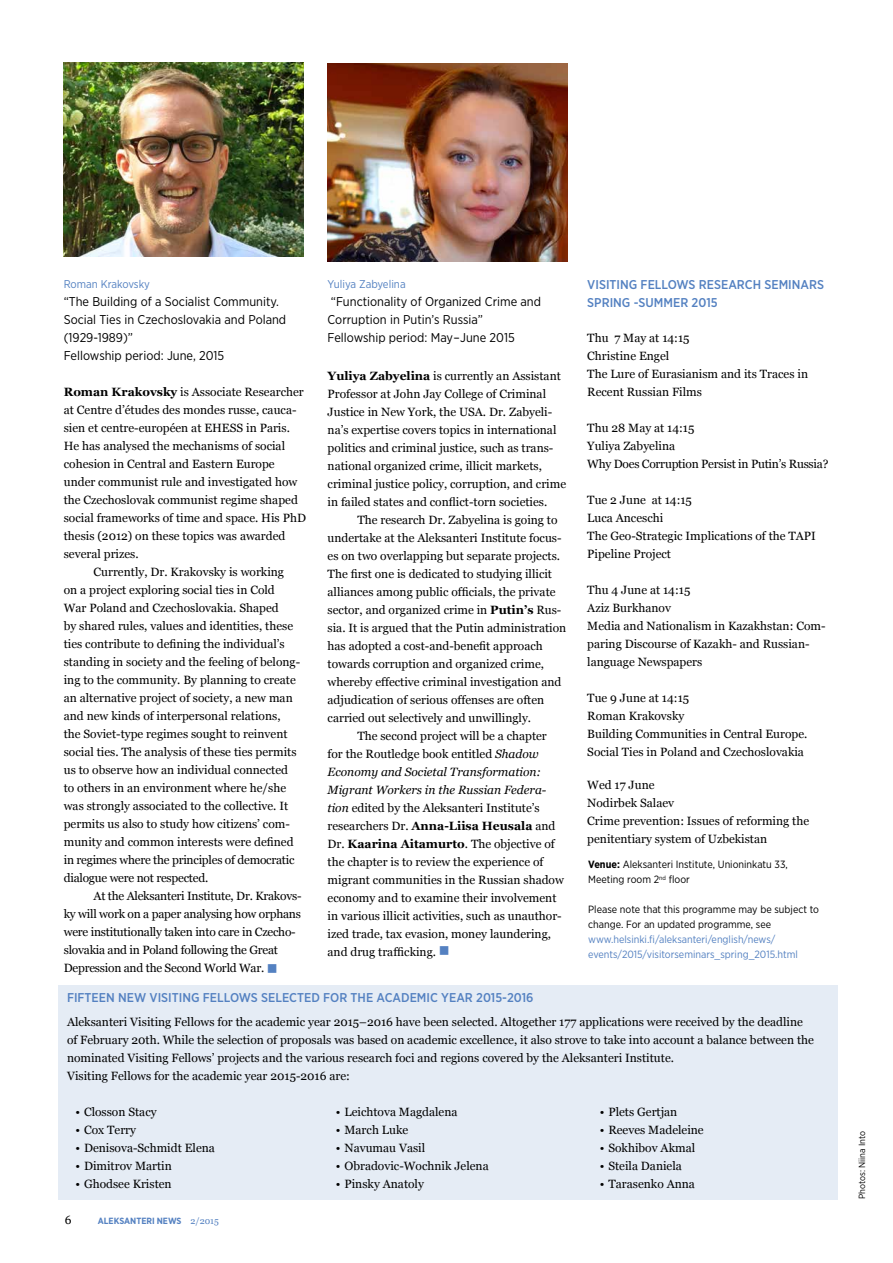
<style>
.page{position:relative;width:893px;height:1263px;background:#fff}
.page>*{position:absolute;margin:0;border:0;box-sizing:border-box;transform-origin:0 0}
.t1{font:12.75px/18px "Gotham Narrow";color:#000}
.t2{font:500 12.75px/18px "Gotham Narrow";color:#5481c1}
.t3{font:12px/18px "Georgia";color:#000}
.t4{font:12px/18px "Georgia";letter-spacing:-.02em;color:#000}
.t5{font:italic 12px "Georgia";color:#000}
.t6{font:11.25px "Gotham Narrow";color:#5481c1}
.t7{font:10.5px/15px "Gotham Narrow";color:#000}
.t8{font:10.5px/15px "Gotham Narrow";color:#5481c1}
.t9{font:700 9px "Gotham Narrow";color:#5481c1}
.t10{font:9px "Gotham Narrow";color:#000}
.s1{font-weight:700}
.s2{color:#5481c1}
.s3{font-style:italic}
.s4{font-family:"Georgia";font-weight:400}
</style>
<div class="page">
<div style="left:58px;top:985px;width:779px;height:214px;background:#e5ecf5"></div>
<img style="left:64px;top:62px;width:240px;height:195px">
<img style="left:327px;top:64px;width:240px;height:198px">
<p class="t6" style="left:64px;top:277px;width:88px">Roman Krakovsky</p>
<p class="t1" style="left:64px;top:292px;width:224px">“The Building of a Socialist Community.<br>Social Ties in Czechoslovakia and Poland (1929-1989)”<br>Fellowship period: June, 2015</p>
<p class="t3" style="left:64px;top:383px;width:242px"><span class="s1">Roman Krakovsky</span> is Associate Researcher</p>
<p class="t3" style="left:64px;top:401px;width:234px">at Centre d’études des mondes russe, cauca-</p>
<p class="t3" style="left:64px;top:419px;width:228px">sien et centre-européen at EHESS in Paris.</p>
<p class="t3" style="left:64px;top:437px;width:223px">He has analysed the mechanisms of social</p>
<p class="t3" style="left:64px;top:455px;width:212px">cohesion in Central and Eastern Europe</p>
<p class="t3" style="left:64px;top:473px;width:235px">under communist rule and investigated how</p>
<p class="t3" style="left:64px;top:491px;width:236px">the Czechoslovak communist regime shaped</p>
<p class="t3" style="left:64px;top:509px;width:244px">social frameworks of time and space. His PhD</p>
<p class="t3" style="left:64px;top:527px;width:223px">thesis (2012) on these topics was awarded</p>
<p class="t3" style="left:64px;top:545px;width:76px">several prizes.</p>
<p class="t3" style="left:94px;top:563px;width:192px">Currently, Dr. Krakovsky is working</p>
<p class="t3" style="left:64px;top:581px;width:213px">on a project exploring social ties in Cold</p>
<p class="t3" style="left:64px;top:599px;width:216px">War Poland and Czechoslovakia. Shaped</p>
<p class="t3" style="left:64px;top:617px;width:231px">by shared rules, values and identities, these</p>
<p class="t3" style="left:64px;top:635px;width:222px">ties contribute to defining the individual’s</p>
<p class="t3" style="left:64px;top:653px;width:238px">standing in society and the feeling of belong-</p>
<p class="t3" style="left:64px;top:671px;width:234px">ing to the community. By planning to create</p>
<p class="t3" style="left:64px;top:689px;width:230px">an alternative project of society, a new man</p>
<p class="t3" style="left:64px;top:707px;width:218px">and new kinds of interpersonal relations,</p>
<p class="t3" style="left:64px;top:725px;width:225px">the Soviet-type regimes sought to reinvent</p>
<p class="t3" style="left:64px;top:743px;width:234px">social ties. The analysis of these ties permits</p>
<p class="t3" style="left:64px;top:761px;width:226px">us to observe how an individual connected</p>
<p class="t3" style="left:64px;top:779px;width:224px">to others in an environment where he/she</p>
<p class="t3" style="left:64px;top:797px;width:226px">was strongly associated to the collective. It</p>
<p class="t3" style="left:64px;top:815px;width:228px">permits us also to study how citizens’ com-</p>
<p class="t3" style="left:64px;top:833px;width:231px">munity and common interests were defined</p>
<p class="t4" style="left:64px;top:851px;width:232px">in regimes where the principles of democratic</p>
<p class="t4" style="left:64px;top:869px;width:146px">dialogue were not respected.</p>
<p class="t4" style="left:94px;top:887px;width:209px">At the Aleksanteri Institute, Dr. Krakovs-</p>
<p class="t4" style="left:64px;top:905px;width:239px">ky will work on a paper analysing how orphans</p>
<p class="t4" style="left:64px;top:923px;width:233px">were institutionally taken into care in Czecho-</p>
<p class="t4" style="left:64px;top:941px;width:216px">slovakia and in Poland following the Great</p>
<p class="t4" style="left:64px;top:959px;width:215px">Depression and the Second World War. <span class="s2">■</span></p>
<p class="t6" style="left:328px;top:277px;width:80px">Yuliya Zabyelina</p>
<p class="t1" style="left:328px;top:292px;width:215px">“Functionality of Organized Crime and<br>Corruption in Putin’s Russia”<br>Fellowship period: May-June 2015</p>
<p class="t3" style="left:328px;top:367px;width:240px"><span class="s1">Yuliya Zabyelina</span> is currently an Assistant Professor at John Jay College of Criminal Justice in New York, the USA. Dr. Zabyeli&shy;na’s expertise covers topics in international politics and criminal justice, such as trans&shy;national organized crime, illicit markets, criminal justice policy, corruption, and crime in failed states and conflict-torn societies.</p>
<p class="t3" style="left:357px;top:511px;width:202px">The research Dr. Zabyelina is going to</p>
<p class="t3" style="left:328px;top:529px;width:236px">undertake at the Aleksanteri Institute focus-</p>
<p class="t3" style="left:328px;top:547px;width:234px">es on two overlapping but separate projects.</p>
<p class="t3" style="left:328px;top:565px;width:226px">The first one is dedicated to studying illicit</p>
<p class="t3" style="left:328px;top:583px;width:230px">alliances among public officials, the private</p>
<p class="t3" style="left:328px;top:601px;width:235px">sector, and organized crime in <span class="s1">Putin’s</span> Rus-</p>
<p class="t3" style="left:328px;top:619px;width:240px">sia. It is argued that the Putin administration</p>
<p class="t3" style="left:328px;top:637px;width:217px">has adopted a cost-and-benefit approach</p>
<p class="t3" style="left:328px;top:655px;width:218px">towards corruption and organized crime,</p>
<p class="t3" style="left:328px;top:673px;width:235px">whereby effective criminal investigation and</p>
<p class="t3" style="left:328px;top:691px;width:218px">adjudication of serious offenses are often</p>
<p class="t3" style="left:328px;top:709px;width:205px">carried out selectively and unwillingly.</p>
<p class="t3" style="left:357px;top:727px;width:191px">The second project will be a chapter</p>
<p class="t3" style="left:328px;top:745px;width:213px">for the Routledge book entitled <span class="s3">Shadow</span></p>
<p class="t5" style="left:328px;top:764px;width:215px">Economy and Societal Transformation:</p>
<p class="t5" style="left:328px;top:782px;width:220px">Migrant Workers in the Russian Federa-</p>
<p class="t3" style="left:328px;top:799px;width:214px"><span class="s3">tion</span> edited by the Aleksanteri Institute’s</p>
<p class="t3" style="left:328px;top:817px;width:229px">researchers Dr. <span class="s1">Anna-Liisa Heusala</span> and</p>
<p class="t3" style="left:328px;top:835px;width:229px">Dr. <span class="s1">Kaarina Aitamurto</span>. The objective of</p>
<p class="t3" style="left:328px;top:853px;width:217px">the chapter is to review the experience of</p>
<p class="t3" style="left:328px;top:871px;width:238px">migrant communities in the Russian shadow</p>
<p class="t3" style="left:328px;top:889px;width:230px">economy and to examine their involvement</p>
<p class="t3" style="left:328px;top:907px;width:236px">in various illicit activities, such as unauthor-</p>
<p class="t3" style="left:328px;top:925px;width:225px">ized trade, tax evasion, money laundering,</p>
<p class="t3" style="left:328px;top:943px;width:124px">and drug trafficking. <span class="s2">■</span></p>
<p class="t2" style="left:587px;top:275px;width:238px">VISITING FELLOWS RESEARCH SEMINARS<br>SPRING -SUMMER 2015</p>
<p class="t3" style="left:587px;top:329px;width:222px">Thu 7 May at 14:15<br>Christine Engel<br>The Lure of Eurasianism and its Traces in<br>Recent Russian Films</p>
<p class="t4" style="left:587px;top:419px;width:243px">Thu 28 May at 14:15<br>Yuliya Zabyelina<br>Why Does Corruption Persist in Putin’s Russia?</p>
<p class="t3" style="left:587px;top:491px;width:230px">Tue 2 June at 14:15<br>Luca Anceschi<br>The Geo-Strategic Implications of the TAPI<br>Pipeline Project</p>
<p class="t3" style="left:587px;top:581px;width:240px">Thu 4 June at 14:15<br>Aziz Burkhanov<br>Media and Nationalism in Kazakhstan: Com&shy;paring Discourse of Kazakh- and Russian&shy;language Newspapers</p>
<p class="t3" style="left:587px;top:689px;width:222px">Tue 9 June at 14:15<br>Roman Krakovsky<br>Building Communities in Central Europe.<br>Social Ties in Poland and Czechoslovakia</p>
<p class="t3" style="left:587px;top:776px;width:223px">Wed 17 June<br>Nodirbek Salaev<br>Crime prevention: Issues of reforming the penitentiary system of Uzbekistan</p>
<p class="t7" style="left:588px;top:857px;width:201px"><span class="s1">Venue:</span> Aleksanteri Institute, Unioninkatu 33,<br>Meeting room 2<sup>nd</sup> floor</p>
<p class="t7" style="left:588px;top:902px;width:232px">Please note that this programme may be subject to change. For an updated programme, see</p>
<p class="t8" style="left:588px;top:932px;width:211px">www.helsinki.fi/aleksanteri/english/news/ events/2015/visitorseminars_spring_2015.html</p>
<p class="t2" style="left:67px;top:988px;width:468px">FIFTEEN NEW VISITING FELLOWS SELECTED FOR THE ACADEMIC YEAR 2015-2016</p>
<p class="t3" style="left:67px;top:1013px;width:748px">Aleksanteri Visiting Fellows for the academic year 2015–2016 have been selected. Altogether 177 applications were received by the deadline of February 20th. While the selection of proposals was based on academic excellence, it also strove to take into account a balance between the nominated Visiting Fellows’ projects and the various research foci and regions covered by the Aleksanteri Institute.<br>Visiting Fellows for the academic year 2015-2016 are:</p>
<p class="t3" style="left:76px;top:1103px;width:83px">• Closson Stacy</p>
<p class="t3" style="left:76px;top:1121px;width:62px">• Cox Terry</p>
<p class="t3" style="left:76px;top:1139px;width:141px">• Denisova-Schmidt Elena</p>
<p class="t3" style="left:76px;top:1157px;width:98px">• Dimitrov Martin</p>
<p class="t3" style="left:76px;top:1175px;width:98px">• Ghodsee Kristen</p>
<p class="t3" style="left:336px;top:1103px;width:123px">• Leichtova Magdalena</p>
<p class="t3" style="left:336px;top:1121px;width:74px">• March Luke</p>
<p class="t3" style="left:336px;top:1139px;width:91px">• Navumau Vasil</p>
<p class="t3" style="left:336px;top:1157px;width:154px">• Obradovic-Wochnik Jelena</p>
<p class="t3" style="left:336px;top:1175px;width:89px">• Pinsky Anatoly</p>
<p class="t3" style="left:600px;top:1103px;width:79px">• Plets Gertjan</p>
<p class="t3" style="left:600px;top:1121px;width:105px">• Reeves Madeleine</p>
<p class="t3" style="left:600px;top:1139px;width:97px">• Sokhibov Akmal</p>
<p class="t3" style="left:600px;top:1157px;width:83px">• Steila Daniela</p>
<p class="t3" style="left:600px;top:1175px;width:97px">• Tarasenko Anna</p>
<p class="t3" style="left:65px;top:1211px;width:8px">6</p>
<p class="t9" style="left:98px;top:1215px;width:123px">ALEKSANTERI NEWS <span class="s4">2/2015</span></p>
<p class="t10" style="left:856px;top:1199px;width:70px;rotate:-90deg">Photos: Niina Into</p>
</div>
